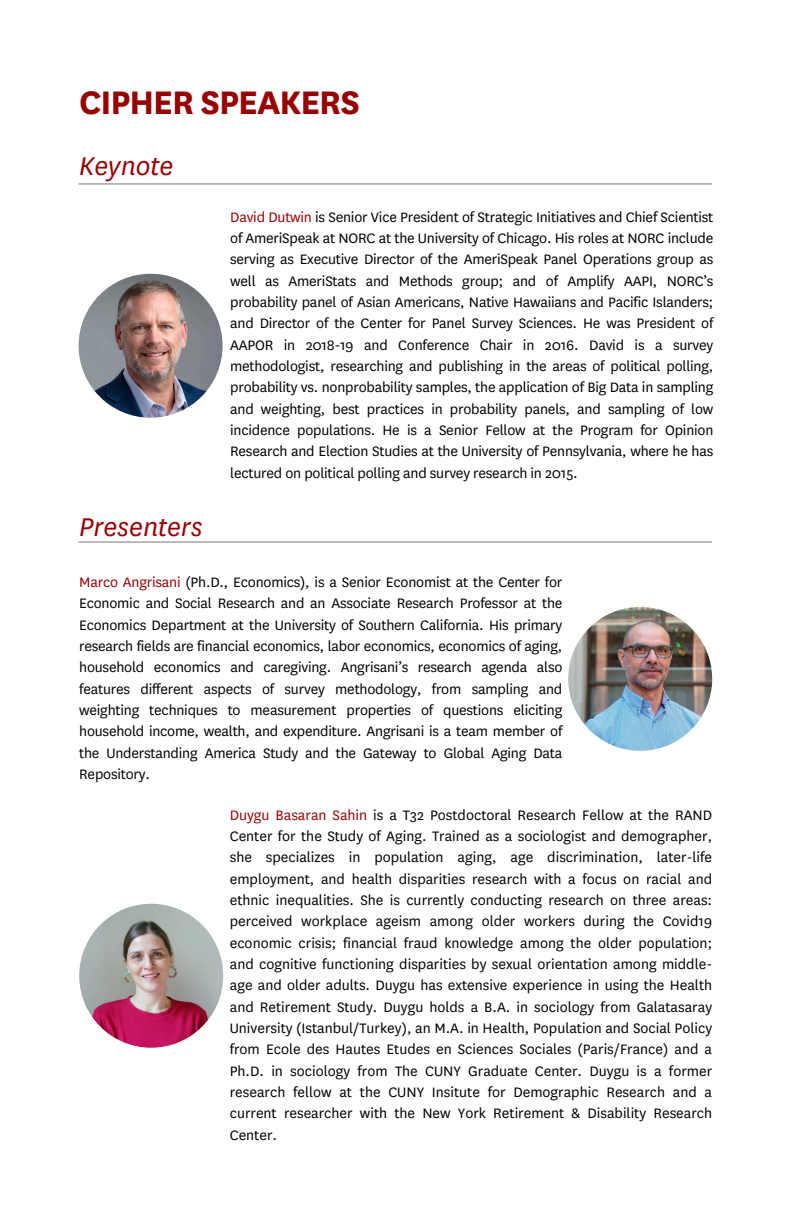
<style>
.page{position:relative;width:792px;height:1224px;background:#fff}
.page>*{position:absolute;margin:0;border:0;box-sizing:border-box;transform-origin:0 0}
.t1{font:700 38px "National";letter-spacing:-.03em;color:#900}
.t2{font:italic 30px "National";color:#900}
.t3{font:16px/21.4px "National";letter-spacing:-.015em;color:#000;text-align:justify}
.s1{color:#900}
</style>
<div class="page">
<img style="left:79px;top:274px;width:144px;height:144px;border-radius:50%">
<img style="left:79px;top:904px;width:144px;height:144px;border-radius:50%">
<img style="left:568px;top:607px;width:144px;height:144px;border-radius:50%">
<hr style="left:79px;top:183px;width:633px;height:2px;background:#a3a3a3">
<hr style="left:79px;top:541px;width:633px;height:2px;background:#a3a3a3">
<p class="t1" style="left:79px;top:80px;width:282px">CIPHER SPEAKERS</p>
<p class="t2" style="left:79px;top:148px;width:96px">Keynote</p>
<p class="t2" style="left:79px;top:509px;width:125px">Presenters</p>
<p class="t3" style="left:230px;top:206px;width:485px"><span class="s1">David Dutwin</span> is Senior Vice President of Strategic Initiatives and Chief Scientist of AmeriSpeak at NORC at the University of Chicago. His roles at NORC include serving as Executive Director of the AmeriSpeak Panel Operations group as well as AmeriStats and Methods group; and of Amplify AAPI, NORC’s probability panel of Asian Americans, Native Hawaiians and Pacific Islanders; and Director of the Center for Panel Survey Sciences. He was President of AAPOR in 2018-19 and Conference Chair in 2016. David is a survey methodologist, researching and publishing in the areas of political polling, probability vs. nonprobability samples, the application of Big Data in sampling and weighting, best practices in probability panels, and sampling of low incidence populations. He is a Senior Fellow at the Program for Opinion Research and Election Studies at the University of Pennsylvania, where he has lectured on political polling and survey research in 2015.</p>
<p class="t3" style="left:79px;top:571px;width:485px"><span class="s1">Marco Angrisani</span> (Ph.D., Economics), is a Senior Economist at the Center for Economic and Social Research and an Associate Research Professor at the Economics Department at the University of Southern California. His primary research fields are financial economics, labor economics, economics of aging, household economics and caregiving. Angrisani’s research agenda also features different aspects of survey methodology, from sampling and weighting techniques to measurement properties of questions eliciting household income, wealth, and expenditure. Angrisani is a team member of the Understanding America Study and the Gateway to Global Aging Data Repository.</p>
<h2 class="t3" style="left:230px;top:804px;width:484px"><span class="s1">Duygu Basaran Sahin</span> is a T32 Postdoctoral Research Fellow at the RAND Center for the Study of Aging. Trained as a sociologist and demographer, she specializes in population aging, age discrimination, later-life employment, and health disparities research with a focus on racial and ethnic inequalities. She is currently conducting research on three areas: perceived workplace ageism among older workers during the Covid19 economic crisis; financial fraud knowledge among the older population; and cognitive functioning disparities by sexual orientation among middle&shy;age and older adults. Duygu has extensive experience in using the Health and Retirement Study. Duygu holds a B.A. in sociology from Galatasaray University (Istanbul/Turkey), an M.A. in Health, Population and Social Policy from Ecole des Hautes Etudes en Sciences Sociales (Paris/France) and a Ph.D. in sociology from The CUNY Graduate Center. Duygu is a former research fellow at the CUNY Insitute for Demographic Research and a current researcher with the New York Retirement &amp; Disability Research Center.</h2>
</div>
